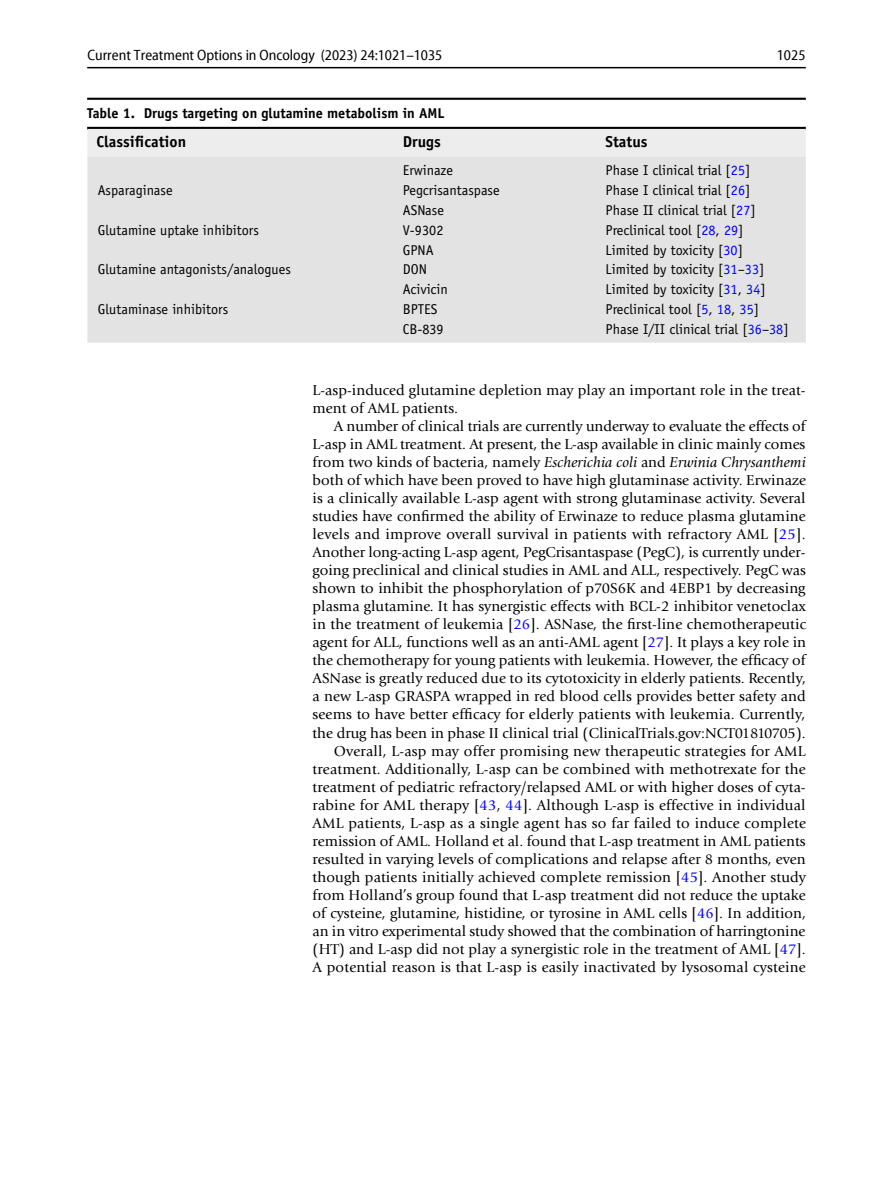
<style>
.page{position:relative;width:893px;height:1187px;background:#fff}
.page>*{position:absolute;margin:0;border:0;box-sizing:border-box;transform-origin:0 0}
.t1{font:700 15.75px "Officina Sans";color:#000}
.t2{font:15px/18px "Giovanni";letter-spacing:.005em;color:#000}
.t3{font:semi-condensed 15px "Myriad Pro Unic";color:#000}
.t4{font:15px "Myriad Pro Unic Semi Condensed 3";color:#000}
.t5{font:14.25px "Officina Sans";color:#000}
.t6{font:700 14.25px "Officina Sans";color:#000}
.s1{color:#00f}
.s2{font-style:italic}
</style>
<div class="page">
<hr style="left:87px;top:67px;width:719px;height:1px;background:#000">
<hr style="left:87px;top:98px;width:719px;height:2px;background:#000">
<hr style="left:87px;top:127px;width:719px;height:3px;background:#000">
<div style="left:87px;top:129px;width:719px;height:27px;background:#ededed"></div>
<div style="left:87px;top:156px;width:719px;height:186px;background:#e3e3e3"></div>
<p class="t3" style="left:87px;top:50px;width:356px">Current Treatment Options in Oncology (2023) 24:1021–1035</p>
<p class="t4" style="left:777px;top:50px;width:30px">1025</p>
<p class="t6" style="left:87px;top:104px;width:359px">Table 1. Drugs targeting on glutamine metabolism in AML</p>
<p class="t1" style="left:96px;top:131px;width:91px">Classification</p>
<p class="t1" style="left:403px;top:131px;width:39px">Drugs</p>
<p class="t1" style="left:606px;top:131px;width:43px">Status</p>
<p class="t5" style="left:403px;top:162px;width:52px">Erwinaze</p>
<p class="t5" style="left:606px;top:162px;width:146px">Phase I clinical trial [<span class="s1">25</span>]</p>
<p class="t5" style="left:98px;top:182px;width:76px">Asparaginase</p>
<p class="t5" style="left:403px;top:182px;width:98px">Pegcrisantaspase</p>
<p class="t5" style="left:606px;top:182px;width:146px">Phase I clinical trial [<span class="s1">26</span>]</p>
<p class="t5" style="left:403px;top:202px;width:43px">ASNase</p>
<p class="t5" style="left:606px;top:202px;width:152px">Phase II clinical trial [<span class="s1">27</span>]</p>
<p class="t5" style="left:98px;top:221px;width:163px">Glutamine uptake inhibitors</p>
<p class="t5" style="left:403px;top:221px;width:42px">V-9302</p>
<p class="t5" style="left:606px;top:221px;width:140px">Preclinical tool [<span class="s1">28</span>, <span class="s1">29</span>]</p>
<p class="t5" style="left:403px;top:241px;width:32px">GPNA</p>
<p class="t5" style="left:606px;top:241px;width:139px">Limited by toxicity [<span class="s1">30</span>]</p>
<p class="t5" style="left:98px;top:261px;width:194px">Glutamine antagonists/analogues</p>
<p class="t5" style="left:403px;top:261px;width:26px">DON</p>
<p class="t5" style="left:606px;top:261px;width:160px">Limited by toxicity [<span class="s1">31</span>–<span class="s1">33</span>]</p>
<p class="t5" style="left:403px;top:281px;width:47px">Acivicin</p>
<p class="t5" style="left:606px;top:281px;width:162px">Limited by toxicity [<span class="s1">31</span>, <span class="s1">34</span>]</p>
<p class="t5" style="left:98px;top:301px;width:132px">Glutaminase inhibitors</p>
<p class="t5" style="left:403px;top:301px;width:36px">BPTES</p>
<p class="t5" style="left:606px;top:301px;width:155px">Preclinical tool [<span class="s1">5</span>, <span class="s1">18</span>, <span class="s1">35</span>]</p>
<p class="t5" style="left:403px;top:321px;width:42px">CB-839</p>
<p class="t5" style="left:606px;top:321px;width:185px">Phase I/II clinical trial [<span class="s1">36</span>–<span class="s1">38</span>]</p>
<p class="t2" style="left:313px;top:380px;width:495px;line-height:18.8px">L-asp-induced glutamine depletion may play an important role in the treat&shy;ment of AML patients.</p>
<p class="t2" style="left:313px;top:417px;width:495px;text-align:right">A number of clinical trials are currently underway to evaluate the effects of L-asp in AML treatment. At present, the L-asp available in clinic mainly comes from two kinds of bacteria, namely <span class="s2">Escherichia coli</span> and <span class="s2">Erwinia Chrysanthemi </span>both of which have been proved to have high glutaminase activity. Erwinaze is a clinically available L-asp agent with strong glutaminase activity. Several studies have confirmed the ability of Erwinaze to reduce plasma glutamine levels and improve overall survival in patients with refractory AML [<span class="s1">25</span>].<br>Another long-acting L-asp agent, PegCrisantaspase (PegC), is currently under&shy;going preclinical and clinical studies in AML and ALL, respectively. PegC was shown to inhibit the phosphorylation of p70S6K and 4EBP1 by decreasing plasma glutamine. It has synergistic effects with BCL-2 inhibitor venetoclax in the treatment of leukemia [<span class="s1">26</span>]. ASNase, the first-line chemotherapeutic agent for ALL, functions well as an anti-AML agent [<span class="s1">27</span>]. It plays a key role in the chemotherapy for young patients with leukemia. However, the efficacy of ASNase is greatly reduced due to its cytotoxicity in elderly patients. Recently, a new L-asp GRASPA wrapped in red blood cells provides better safety and seems to have better efficacy for elderly patients with leukemia. Currently, the drug has been in phase II clinical trial (ClinicalTrials.gov:NCT01810705).<br>Overall, L-asp may offer promising new therapeutic strategies for AML treatment. Additionally, L-asp can be combined with methotrexate for the treatment of pediatric refractory/relapsed AML or with higher doses of cyta&shy;rabine for AML therapy [<span class="s1">43</span>, <span class="s1">44</span>]. Although L-asp is effective in individual AML patients, L-asp as a single agent has so far failed to induce complete remission of AML. Holland et al. found that L-asp treatment in AML patients resulted in varying levels of complications and relapse after 8 months, even though patients initially achieved complete remission [<span class="s1">45</span>]. Another study from Holland’s group found that L-asp treatment did not reduce the uptake of cysteine, glutamine, histidine, or tyrosine in AML cells [<span class="s1">46</span>]. In addition, an in vitro experimental study showed that the combination of harringtonine (HT) and L-asp did not play a synergistic role in the treatment of AML [<span class="s1">47</span>].<br>A potential reason is that L-asp is easily inactivated by lysosomal cysteine</p>
</div>
